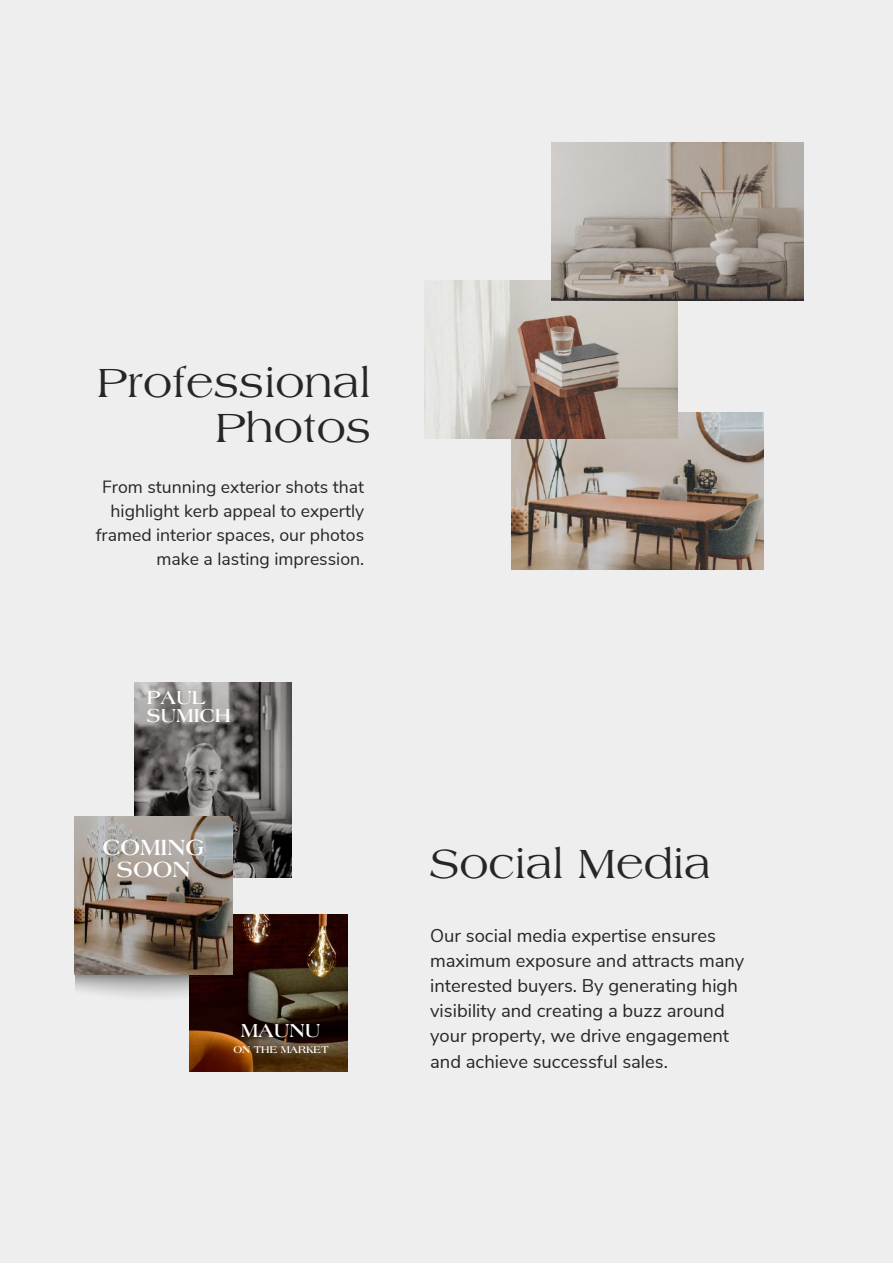
<style>
.page{position:relative;width:893px;height:1264px;background:#fff}
.page>*{position:absolute;margin:0;border:0;box-sizing:border-box;transform-origin:0 0}
.t1{font:43.8px/44.8px "Laguna";color:#262626;text-align:right}
.t2{font:700 23.55px/22.4px "Laguna";color:#fff;text-align:center}
.t3{font:700 20.1px/18.6px "Laguna";color:#fff}
.t4{font:18.45px/25.2px "Nunito Sans";color:#262626}
.t5{font:17.7px/24px "Nunito Sans";color:#262626;text-align:right}
.t6{font:700 10.5px "Laguna";color:#fff}
</style>
<div class="page">
<div style="left:0;top:0;width:892px;height:1262px;background:#eee"></div>
<img style="left:75px;top:974px;width:115px;height:28px">
<img style="left:190px;top:914px;width:157px;height:157px">
<img style="left:134px;top:682px;width:158px;height:195px">
<img style="left:75px;top:817px;width:157px;height:157px">
<img style="left:511px;top:412px;width:252px;height:157px">
<img style="left:425px;top:281px;width:252px;height:157px">
<img style="left:551px;top:143px;width:252px;height:157px">
<h1 class="t1" style="left:97px;top:363px;width:275px">Professional<br>Photos</h1>
<p class="t5" style="left:96px;top:475px;width:270px">From stunning exterior shots that highlight kerb appeal to expertly framed interior spaces, our photos make a lasting impression.</p>
<p class="t3" style="left:147px;top:689px;width:86px">PAUL<br>SUMICH</p>
<p class="t2" style="left:102px;top:837px;width:104px">COMING<br>SOON</p>
<h1 class="t1" style="left:430px;top:843px;width:282px">Social Media</h1>
<p class="t3" style="left:241px;top:1022px;width:81px">MAUNU</p>
<p class="t6" style="left:233px;top:1045px;width:97px">ON THE MARKET</p>
<p class="t4" style="left:430px;top:923px;width:316px">Our social media expertise ensures maximum exposure and attracts many interested buyers. By generating high visibility and creating a buzz around your property, we drive engagement and achieve successful sales.</p>
</div>
